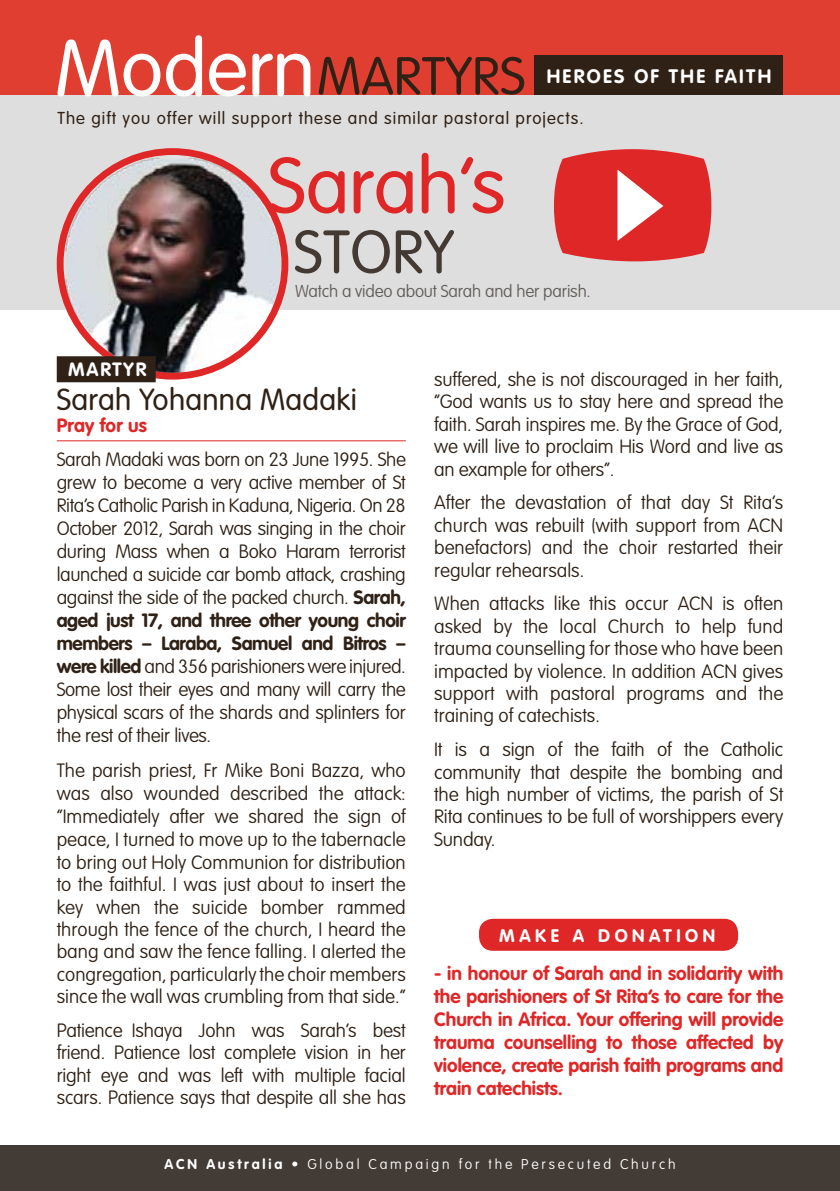
<style>
.page{position:relative;width:840px;height:1191px;background:#fff}
.page>*{position:absolute;margin:0;border:0;box-sizing:border-box;transform-origin:0 0}
.t1{font:300 78px "VAG Rounded";color:#df2727}
.t2{font:300 60px "VAG Rounded";letter-spacing:.01em;color:#433a33}
.t3{font:300 52.4px "VAG Rounded";letter-spacing:.01em;color:#2f2116}
.t4{font:300 30px "VAG Rounded";letter-spacing:.01em;color:#2f2116}
.t5{font:700 19.2px "VAG Rounded";letter-spacing:.12em;color:#fff}
.t6{font:100 19px/22.4px "VAG Rounded";letter-spacing:-.01em;color:#2f2116;text-align:justify}
.t7{font:700 19px/23px "VAG Rounded";color:#df2727;text-align:justify}
.t8{font:700 19px "VAG Rounded";color:#fff}
.t9{font:700 18px "VAG Rounded";letter-spacing:.25em;color:#fff}
.t10{font:300 17px "VAG Rounded";letter-spacing:.06em;color:#2f2116}
.t11{font:100 17px "VAG Rounded";letter-spacing:-.01em;color:#625d59}
.t12{font:100 14px "VAG Rounded";letter-spacing:.2em;color:#fff}
.s1{font-size:78.6px;color:#fff}
.s2{font-weight:700}
</style>
<div class="page">
<div style="left:0;top:73px;width:839px;height:237px;background:#dedede"></div>
<img style="left:62px;top:153px;width:224px;height:224px">
<div style="left:0;top:0;width:839px;height:95px;background:#e13e32"></div>
<div style="left:0;top:1145px;width:839px;height:46px;background:#433b35"></div>
<div style="left:57px;top:148px;width:231px;height:231px;border:7px solid #df2727;border-radius:50%"></div>
<div style="left:57px;top:356px;width:99px;height:26px;background:#2f2116"></div>
<hr style="left:57px;top:440px;width:348px;height:1px;background:#df2727">
<div style="left:534px;top:56px;width:248px;height:39px;background:#2f2116"></div>
<svg style="left:554px;top:149px;width:157px;height:112px;background:#e14b4b"></svg>
<div style="left:478px;top:918px;width:259px;height:32px;background:#df2727;border-radius:14px"></div>
<h3 class="t3" style="left:55px;top:46px;width:469px"><span class="s1">Modern</span>Martyrs</h3>
<p class="t5" style="left:546px;top:65px;width:223px">Heroes of the Faith</p>
<p class="t10" style="left:57px;top:108px;width:527px">The gift you offer will support these and similar pastoral projects.</p>
<h1 class="t1" style="left:268px;top:141px;width:239px">Sarah’s</h1>
<h2 class="t2" style="left:293px;top:218px;width:158px">Story</h2>
<p class="t11" style="left:295px;top:281px;width:297px">Watch a video about Sarah and her parish.</p>
<p class="t8" style="left:68px;top:358px;width:68px">Martyr</p>
<h3 class="t4" style="left:57px;top:382px;width:301px">Sarah Yohanna Madaki</h3>
<p class="t7" style="left:57px;top:414px;width:92px">Pray for us</p>
<p class="t6" style="left:57px;top:448px;width:350px;line-height:23px">Sarah Madaki was born on 23 June 1995. She grew to become a very active member of St Rita’s Catholic Parish in Kaduna, Nigeria. On 28<br>October 2012, Sarah was singing in the choir during Mass when a Boko Haram terrorist launched a suicide car bomb attack, crashing against the side of the packed church. <span class="s2">Sarah, aged just 17, and three other young choir members – Laraba, Samuel and Bitros – were killed</span> and 356 parishioners were injured.<br>Some lost their eyes and many will carry the physical scars of the shards and splinters for the rest of their lives.</p>
<p class="t6" style="left:57px;top:759px;width:350px">The parish priest, Fr Mike Boni Bazza, who was also wounded described the attack: “Immediately after we shared the sign of peace, I turned to move up to the tabernacle to bring out Holy Communion for distribution to the faithful. I was just about to insert the key when the suicide bomber rammed through the fence of the church, I heard the bang and saw the fence falling. I alerted the congregation, particularly the choir members since the wall was crumbling from that side.”</p>
<p class="t6" style="left:57px;top:1019px;width:350px">Patience Ishaya John was Sarah’s best friend. Patience lost complete vision in her right eye and was left with multiple facial scars. Patience says that despite all she has</p>
<p class="t6" style="left:434px;top:369px;width:350px">suffered, she is not discouraged in her faith, “God wants us to stay here and spread the faith. Sarah inspires me. By the Grace of God, we will live to proclaim His Word and live as an example for others”.</p>
<p class="t6" style="left:434px;top:492px;width:350px">After the devastation of that day St Rita’s church was rebuilt (with support from ACN benefactors) and the choir restarted their regular rehearsals.</p>
<p class="t6" style="left:434px;top:593px;width:350px">When attacks like this occur ACN is often asked by the local Church to help fund trauma counselling for those who have been impacted by violence. In addition ACN gives support with pastoral programs and the training of catechists.</p>
<p class="t6" style="left:434px;top:739px;width:350px">It is a sign of the faith of the Catholic community that despite the bombing and the high number of victims, the parish of St Rita continues to be full of worshippers every Sunday.</p>
<p class="t9" style="left:499px;top:924px;width:215px">Make a dona tion</p>
<p class="t7" style="left:434px;top:962px;width:350px">- in honour of Sarah and in solidarity with the parishioners of St Rita’s to care for the Church in Africa. Your offering will provide trauma counselling to those affected by violence, create parish faith programs and train catechists.</p>
<p class="t12" style="left:164px;top:1155px;width:512px"><span class="s2">ACN Australia</span> • Global Campaign for the Persecuted Church</p>
</div>
